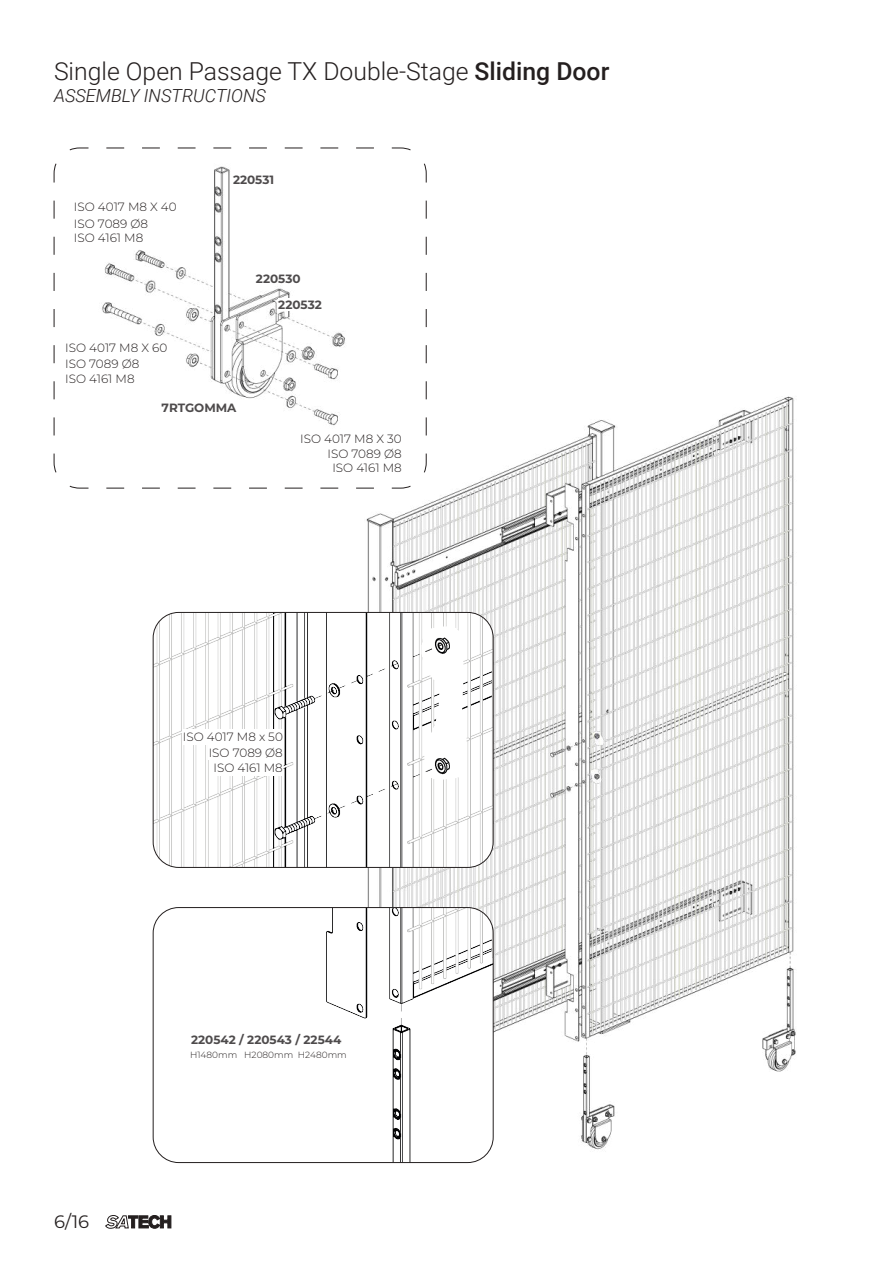
<style>
.page{position:relative;width:893px;height:1263px;background:#fff}
.page>*{position:absolute;margin:0;border:0;box-sizing:border-box;transform-origin:0 0}
.t1{font:300 24.75px "Roboto";color:#241f1f}
.t2{font:italic 300 18px "Roboto";color:#241f1f}
.t3{font:18px "Montserrat";color:#241f1f}
.t4{font:300 12px "Montserrat";color:#241f1f}
.t5{font:700 12px "Montserrat";color:#4e4b4c}
.t6{font:300 9px "Montserrat";color:#241f1f}
.s1{font-weight:500}
</style>
<div class="page">
<svg style="left:105px;top:1215px;width:66px;height:13px"></svg>
<img style="left:186px;top:396px;width:610px;height:754px">
<img style="left:153px;top:612px;width:340px;height:255px">
<div style="left:153px;top:612px;width:340px;height:255px;border:1px solid #241f1f;border-radius:26px"></div>
<svg style="left:106px;top:488px;width:277px;height:1px"></svg>
<svg style="left:426px;top:200px;width:1px;height:235px"></svg>
<svg style="left:54px;top:148px;width:372px;height:340px"></svg>
<img style="left:153px;top:907px;width:340px;height:255px">
<div style="left:153px;top:907px;width:340px;height:255px;border:1px solid #241f1f;border-radius:26px"></div>
<div style="left:278px;top:298px;width:44px;height:12px;background:#fff"></div>
<div style="left:183px;top:730px;width:100px;height:15px;background:#fff"></div>
<div style="left:214px;top:760px;width:69px;height:15px;background:#fff"></div>
<div style="left:209px;top:745px;width:74px;height:15px;background:#fff"></div>
<div style="left:182px;top:1032px;width:169px;height:26px;background:#fff"></div>
<h1 class="t1" style="left:54px;top:54px;width:557px">Single Open Passage TX Double-Stage <span class="s1">Sliding Door</span></h1>
<h2 class="t2" style="left:54px;top:83px;width:214px">ASSEMBLY INSTRUCTIONS</h2>
<p class="t4" style="left:74px;top:199px;width:104px">ISO 4017 M8 X 40</p>
<p class="t4" style="left:74px;top:215px;width:76px">ISO 7089 Ø8</p>
<p class="t4" style="left:74px;top:230px;width:71px">ISO 4161 M8</p>
<p class="t4" style="left:65px;top:339px;width:104px">ISO 4017 M8 X 60</p>
<p class="t4" style="left:65px;top:356px;width:76px">ISO 7089 Ø8</p>
<p class="t4" style="left:65px;top:370px;width:71px">ISO 4161 M8</p>
<p class="t5" style="left:233px;top:171px;width:43px">220531</p>
<p class="t5" style="left:256px;top:270px;width:46px">220530</p>
<p class="t5" style="left:278px;top:296px;width:45px">220532</p>
<p class="t5" style="left:162px;top:400px;width:76px">7RTGOMMA</p>
<p class="t4" style="left:300px;top:431px;width:103px">ISO 4017 M8 X 30</p>
<p class="t4" style="left:328px;top:445px;width:76px">ISO 7089 Ø8</p>
<p class="t4" style="left:332px;top:460px;width:71px">ISO 4161 M8</p>
<p class="t4" style="left:183px;top:729px;width:102px">ISO 4017 M8 x 50</p>
<p class="t4" style="left:214px;top:759px;width:71px">ISO 4161 M8</p>
<p class="t4" style="left:209px;top:744px;width:76px">ISO 7089 Ø8</p>
<h2 class="t3" style="left:54px;top:1209px;width:37px">6/16</h2>
<p class="t5" style="left:191px;top:1031px;width:152px">220542 / 220543 / 22544</p>
<p class="t6" style="left:190px;top:1049px;width:158px">H1480mm H2080mm H2480mm</p>
</div>
